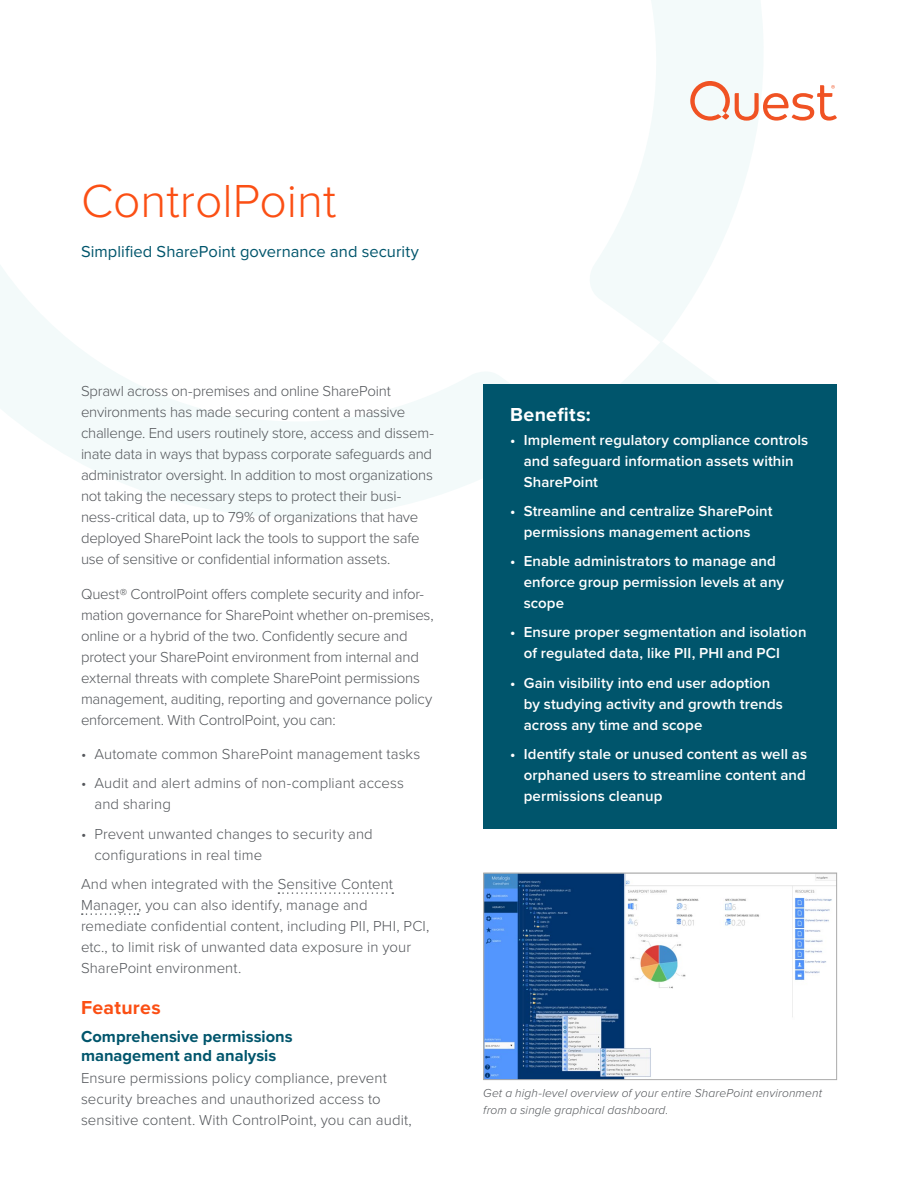
<style>
.page{position:relative;width:918px;height:1188px;background:#fff}
.page>*{position:absolute;margin:0;border:0;box-sizing:border-box;transform-origin:0 0}
.Cover_Headline_A{font:300 48px "Proxima Nova";color:#fb4f14}
.Benefits_Headline{font:700 19.5px "Proxima Nova";letter-spacing:.02em;color:#fff}
.Section_Heading_1{font:700 19.5px "Proxima Nova";letter-spacing:.015em;color:#fb4f14}
.Section_Heading_2{font:700 16.5px/19.5px "Proxima Nova";color:#00556c}
.Sub_Head_A{font:16.5px "Proxima Nova";color:#00556c}
.Body{font:300 15px/21px "Proxima Nova";letter-spacing:-.01em;color:#53565a}
.t1{font:600 15px/21px "Proxima Nova";letter-spacing:.005em;color:#fff}
.t2{font:italic 300 12px/16.5px "Proxima Nova";letter-spacing:.01em;color:#53565a}
</style>
<div class="page">
<svg style="left:0;top:0;width:763px;height:518px"></svg>
<div style="left:483px;top:384px;width:354px;height:445px;background:#00556c"></div>
<svg style="left:278px;top:892px;width:115px;height:2px"></svg>
<svg style="left:82px;top:913px;width:57px;height:2px"></svg>
<svg style="left:690px;top:81px;width:147px;height:40px"></svg>
<img style="left:485px;top:875px;width:350px;height:203px">
<div style="left:483px;top:873px;width:354px;height:207px;border:1px solid #aaa"></div>
<p class="Cover_Headline_A" style="left:81px;top:165px;width:257px">ControlPoint</p>
<p class="Sub_Head_A" style="left:81px;top:239px;width:339px">Simplified SharePoint governance and security</p>
<p class="Body" style="left:81px;top:380px;width:354px">Sprawl across on-premises and online SharePoint environments has made securing content a massive challenge. End users routinely store, access and dissem&shy;inate data in ways that bypass corporate safeguards and administrator oversight. In addition to most organizations not taking the necessary steps to protect their busi&shy;ness-critical data, up to 79% of organizations that have deployed SharePoint lack the tools to support the safe use of sensitive or confidential information assets.</p>
<p class="Body" style="left:81px;top:583px;width:354px">Quest® ControlPoint offers complete security and infor&shy;mation governance for SharePoint whether on-premises, online or a hybrid of the two. Confidently secure and protect your SharePoint environment from internal and external threats with complete SharePoint permissions management, auditing, reporting and governance policy enforcement. With ControlPoint, you can:</p>
<p class="Body" style="left:81px;top:743px;width:341px">• Automate common SharePoint management tasks</p>
<p class="Body" style="left:94px;top:772px;width:311px;text-indent:-14px">• Audit and alert admins of non-compliant access and sharing</p>
<p class="Body" style="left:94px;top:822px;width:280px;text-indent:-14px">• Prevent unwanted changes to security and configurations in real time</p>
<p class="Body" style="left:81px;top:872px;width:350px">And when integrated with the Sensitive Content Manager, you can also identify, manage and remediate confidential content, including PII, PHI, PCI, etc., to limit risk of unwanted data exposure in your SharePoint environment.</p>
<p class="Section_Heading_1" style="left:81px;top:993px;width:81px">Features</p>
<p class="Section_Heading_2" style="left:81px;top:1026px;width:213px">Comprehensive permissions management and analysis</p>
<p class="Body" style="left:81px;top:1067px;width:332px">Ensure permissions policy compliance, prevent security breaches and unauthorized access to sensitive content. With ControlPoint, you can audit,</p>
<p class="Benefits_Headline" style="left:510px;top:400px;width:82px">Benefits:</p>
<p class="t1" style="left:524px;top:429px;width:286px;text-indent:-14px">• Implement regulatory compliance controls and safeguard information assets within<br>SharePoint</p>
<p class="t1" style="left:510px;top:500px;width:264px;text-align:center">• Streamline and centralize SharePoint permissions management actions</p>
<p class="t1" style="left:524px;top:550px;width:262px;text-indent:-14px">• Enable administrators to manage and enforce group permission levels at any scope</p>
<p class="t1" style="left:524px;top:622px;width:284px;text-indent:-14px">• Ensure proper segmentation and isolation of regulated data, like PII, PHI and PCI</p>
<p class="t1" style="left:524px;top:672px;width:261px;text-indent:-14px">• Gain visibility into end user adoption by studying activity and growth trends across any time and scope</p>
<p class="t1" style="left:524px;top:743px;width:285px;text-align:justify;text-indent:-14px">• Identify stale or unused content as well as orphaned users to streamline content and permissions cleanup</p>
<p class="t2" style="left:483px;top:1084px;width:340px">Get a high-level overview of your entire SharePoint environment from a single graphical dashboard.</p>
</div>
